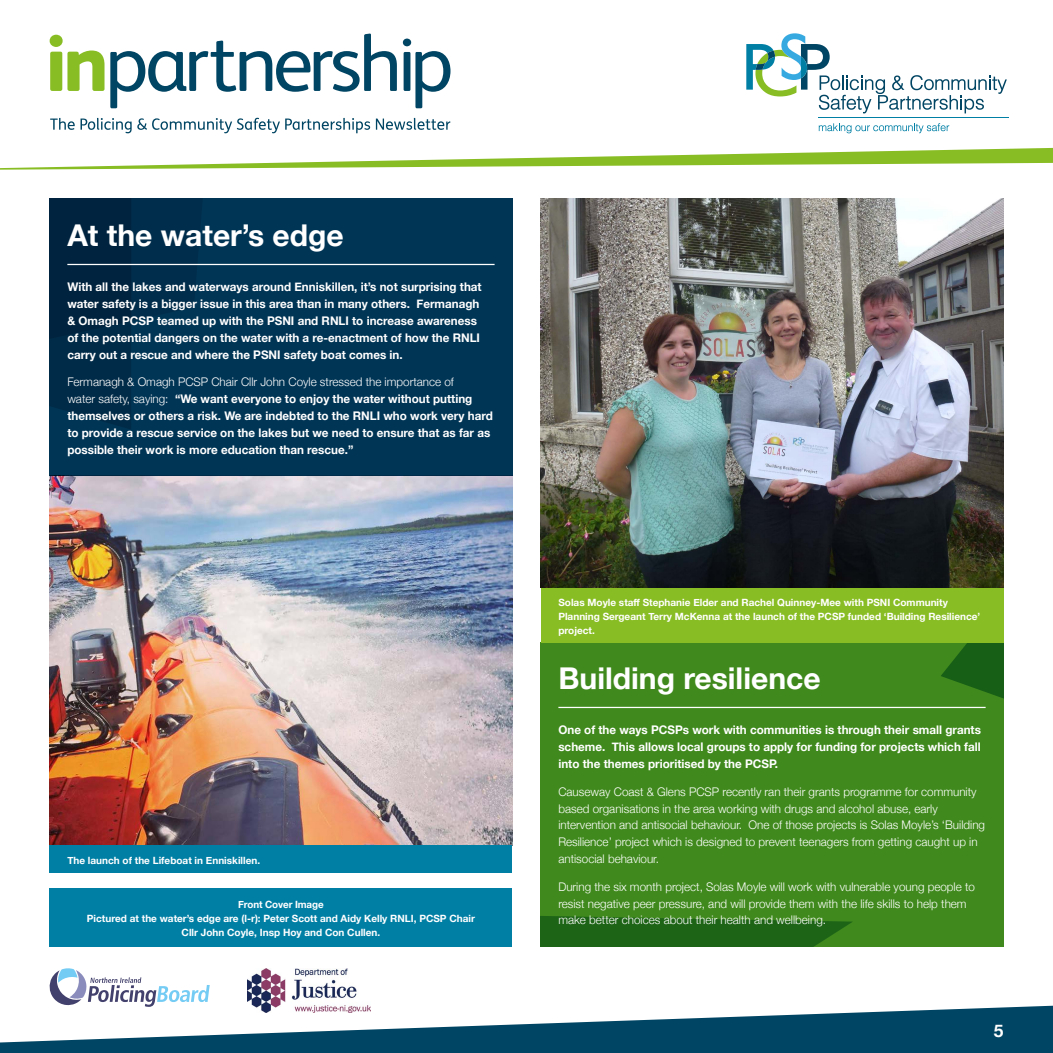
<style>
.page{position:relative;width:1053px;height:1053px;background:#fff}
.page>*{position:absolute;margin:0;border:0;box-sizing:border-box;transform-origin:0 0}
._3_0_Header{font:700 30px "Helvetica Neue";color:#fff}
.t1{font:700 17.38px "Helvetica Neue";color:#fff}
._1_0_Body{font:300 11.88px/16.9px "Helvetica Neue";color:#fff}
._2_0_Leadin{font:700 11.88px/16.9px "Helvetica Neue";color:#fff;text-align:justify}
._1_0_Body-2{font:700 11.88px/16.9px "Helvetica Neue";color:#fff}
._4_0_Caption{font:700 10px/13.8px "Helvetica Neue";color:#fff;text-align:center}
.s1{font-weight:300}
</style>
<div class="page">
<svg style="left:0;top:1005px;width:1052px;height:47px;fill:#004563"></svg>
<svg style="left:7px;top:33px;width:1045px;height:135px"></svg>
<svg style="left:818px;top:123px;width:131px;height:10px"></svg>
<hr style="left:818px;top:117px;width:190px;height:1px;background:#007fa5">
<svg style="left:746px;top:33px;width:260px;height:80px"></svg>
<svg style="left:50px;top:35px;width:54px;height:56px"></svg>
<svg style="left:110px;top:34px;width:287px;height:74px"></svg>
<svg style="left:403px;top:39px;width:47px;height:69px"></svg>
<svg style="left:50px;top:118px;width:320px;height:15px"></svg>
<svg style="left:376px;top:118px;width:74px;height:12px"></svg>
<svg style="left:49px;top:968px;width:161px;height:38px"></svg>
<img style="left:248px;top:968px;width:122px;height:44px">
<div style="left:540px;top:642px;width:463px;height:304px;background:#408a1d"></div>
<svg style="left:940px;top:642px;width:63px;height:167px;background:#37801b"></svg>
<svg style="left:540px;top:868px;width:313px;height:78px;background:#347d1b"></svg>
<img style="left:50px;top:475px;width:462px;height:370px">
<hr style="left:558px;top:706px;width:427px;height:2px;background:#fff">
<div style="left:222px;top:198px;width:290px;height:277px;background:#003555"></div>
<svg style="left:50px;top:198px;width:172px;height:277px;background:#002e4c"></svg>
<hr style="left:67px;top:264px;width:427px;height:1px;background:#fff">
<div style="left:50px;top:845px;width:462px;height:28px;background:#007fa5"></div>
<div style="left:50px;top:888px;width:462px;height:58px;background:#007fa5"></div>
<img style="left:540px;top:198px;width:463px;height:389px">
<div style="left:540px;top:587px;width:463px;height:55px;background:#89bd24"></div>
<p class="_3_0_Header" style="left:67px;top:212px;width:278px">At the water’s edge</p>
<p class="_2_0_Leadin" style="left:67px;top:279px;width:416px;text-align:left">With all the lakes and waterways around Enniskillen, it’s not surprising that water safety is a bigger issue in this area than in many others. Fermanagh &amp; Omagh PCSP teamed up with the PSNI and RNLI to increase awareness of the potential dangers on the water with a re-enactment of how the RNLI carry out a rescue and where the PSNI safety boat comes in.</p>
<p class="_1_0_Body-2" style="left:67px;top:374px;width:427px"><span class="s1">Fermanagh &amp; Omagh PCSP Chair Cllr John Coyle stressed the importance of<br>water safety, saying:</span> “We want everyone to enjoy the water without putting themselves or others a risk. We are indebted to the RNLI who work very hard to provide a rescue service on the lakes but we need to ensure that as far as possible their work is more education than rescue.”</p>
<p class="_4_0_Caption" style="left:67px;top:854px;width:194px">The launch of the Lifeboat in Enniskillen.</p>
<p class="_4_0_Caption" style="left:238px;top:898px;width:87px">Front Cover Image</p>
<p class="_4_0_Caption" style="left:87px;top:912px;width:389px">Pictured at the water’s edge are (l-r): Peter Scott and Aidy Kelly RNLI, PCSP Chair<br>Cllr John Coyle, Insp Hoy and Con Cullen.</p>
<p class="_4_0_Caption" style="left:558px;top:596px;width:423px;text-align:left">Solas Moyle staff Stephanie Elder and Rachel Quinney-Mee with PSNI Community<br>Planning Sergeant Terry McKenna at the launch of the PCSP funded ‘Building Resilience’ project.</p>
<p class="_3_0_Header" style="left:558px;top:654px;width:264px">Building resilience</p>
<p class="_2_0_Leadin" style="left:558px;top:722px;width:424px">One of the ways PCSPs work with communities is through their small grants scheme. This allows local groups to apply for funding for projects which fall into the themes prioritised by the PCSP.</p>
<p class="_1_0_Body" style="left:558px;top:782px;width:428px">Causeway Coast &amp; Glens PCSP recently ran their grants programme for community based organisations in the area working with drugs and alcohol abuse, early intervention and antisocial behaviour. One of those projects is Solas Moyle’s ‘Building Resilience’ project which is designed to prevent teenagers from getting caught up in antisocial behaviour.</p>
<p class="_1_0_Body" style="left:558px;top:877px;width:418px">During the six month project, Solas Moyle will work with vulnerable young people to resist negative peer pressure, and will provide them with the life skills to help them make better choices about their health and wellbeing.</p>
<h2 class="t1" style="left:993px;top:1016px;width:11px">5</h2>
</div>
